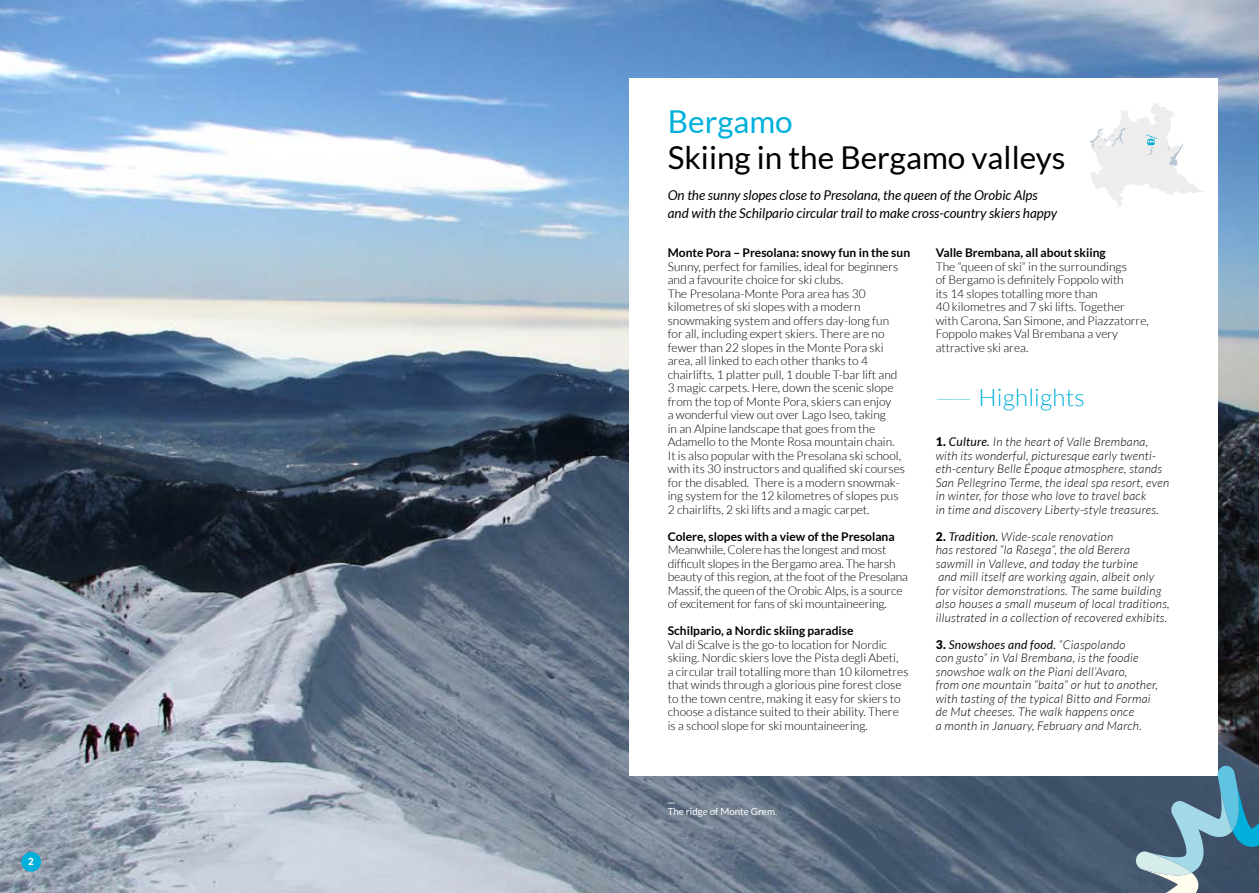
<style>
.page{position:relative;width:1259px;height:893px;background:#fff}
.page>*{position:absolute;margin:0;border:0;box-sizing:border-box;transform-origin:0 0}
.t1{font:31.5px "Lato";color:#000}
.t2{font:31.5px "Lato";color:#00b0db}
.t3{font:300 24px "Lato";letter-spacing:.01em;color:#00b0db}
.t4{font:italic 13.5px/18px "Lato";color:#000}
.t5{font:300 12px/13.5px "Lato";color:#000}
.t6{font:italic 300 12px/13.5px "Lato";letter-spacing:.025em;color:#000}
.t7{font:700 12px "Lato";color:#000}
.t8{font:9.75px/13.5px "Lato";color:#fff}
.t9{font:900 9.75px "Lato";color:#fff}
.s1{font-size:12px}
.s2{font-weight:900;font-style:normal}
.s3{font-weight:400}
</style>
<div class="page">
<img style="left:0;top:0;width:1259px;height:893px">
<div style="left:629px;top:78px;width:589px;height:698px;background:#fff"></div>
<svg style="left:1135px;top:765px;width:124px;height:128px;background:#648397"></svg>
<svg style="left:1089px;top:103px;width:114px;height:104px"></svg>
<div style="left:22px;top:853px;width:18px;height:18px;background:#00b0db;border-radius:50%"></div>
<div style="left:21px;top:852px;width:20px;height:20px;border:2px solid #00b0db;border-radius:50%"></div>
<p class="t9" style="left:28px;top:856px;width:7px">2</p>
<h1 class="t2" style="left:668px;top:104px;width:127px">Bergamo</h1>
<h1 class="t1" style="left:668px;top:140px;width:399px">Skiing in the Bergamo valleys</h1>
<p class="t4" style="left:668px;top:187px;width:391px">On the sunny slopes close to Presolana, the queen of the Orobic Alps and with the Schilpario circular trail to make cross-country skiers happy</p>
<p class="t7" style="left:668px;top:246px;width:244px">Monte Pora – Presolana: snowy fun in the sun</p>
<p class="t5" style="left:668px;top:260px;width:239px">Sunny, perfect for families, ideal for beginners and a favourite choice for ski clubs.<br>The Presolana-Monte Pora area has 30 kilometres of ski slopes with a modern snowmaking system and offers day-long fun for all, including expert skiers. There are no fewer than 22 slopes in the Monte Pora ski area, all linked to each other thanks to 4 chairlifts, 1 platter pull, 1 double T-bar lift and 3 magic carpets. Here, down the scenic slope from the top of Monte Pora, skiers can enjoy<br>a wonderful view out over Lago Iseo, taking<br>in an Alpine landscape that goes from the Adamello to the Monte Rosa mountain chain.<br>It is also popular with the Presolana ski school, with its 30 instructors and qualified ski courses for the disabled. There is a modern snowmak&shy;ing system for the 12 kilometres of slopes pus 2 chairlifts, 2 ski lifts and a magic carpet.</p>
<p class="t7" style="left:668px;top:530px;width:228px">Colere, slopes with a view of the Presolana</p>
<p class="t5" style="left:668px;top:543px;width:242px">Meanwhile, Colere has the longest and most difficult slopes in the Bergamo area. The harsh beauty of this region, at the foot of the Presolana Massif, the queen of the Orobic Alps, is a source of excitement for fans of ski mountaineering.</p>
<p class="t7" style="left:668px;top:624px;width:187px">Schilpario, a Nordic skiing paradise</p>
<p class="t5" style="left:668px;top:638px;width:242px">Val di Scalve is the go-to location for Nordic skiing. Nordic skiers love the Pista degli Abeti,<br>a circular trail totalling more than 10 kilometres that winds through a glorious pine forest close to the town centre, making it easy for skiers to choose a distance suited to their ability. There is a school slope for ski mountaineering.</p>
<p class="t7" style="left:935px;top:246px;width:171px">Valle Brembana, all about skiing</p>
<p class="t5" style="left:935px;top:260px;width:215px">The “queen of ski” in the surroundings<br>of Bergamo is definitely Foppolo with<br>its 14 slopes totalling more than<br>40 kilometres and 7 ski lifts. Together with Carona, San Simone, and Piazzatorre, Foppolo makes Val Brembana a very attractive ski area.</p>
<h2 class="t3" style="left:935px;top:384px;width:151px"><span class="s1">------</span> Highlights</h2>
<p class="t6" style="left:935px;top:436px;width:235px"><span class="s2">1.</span> <span class="s3">Culture.</span> In the heart of Valle Brembana, with its wonderful, picturesque early twenti&shy;eth-century Belle Époque atmosphere, stands San Pellegrino Terme, the ideal spa resort, even in winter, for those who love to travel back<br>in time and discovery Liberty-style treasures.</p>
<p class="t6" style="left:935px;top:530px;width:235px"><span class="s2">2.</span> <span class="s3">Tradition.</span> Wide-scale renovation<br>has restored “la Rasega”, the old Berera sawmill in Valleve, and today the turbine<br>and mill itself are working again, albeit only<br>for visitor demonstrations. The same building also houses a small museum of local traditions, illustrated in a collection of recovered exhibits.</p>
<p class="t6" style="left:935px;top:638px;width:224px"><span class="s2">3.</span> <span class="s3">Snowshoes and food.</span> “Ciaspolando<br>con gusto” in Val Brembana, is the foodie snowshoe walk on the Piani dell’Avaro,<br>from one mountain “baita” or hut to another, with tasting of the typical Bitto and Formai de Mut cheeses. The walk happens once<br>a month in January, February and March.</p>
<p class="t8" style="left:668px;top:791px;width:111px">__<br>The ridge of Monte Grem.</p>
</div>
